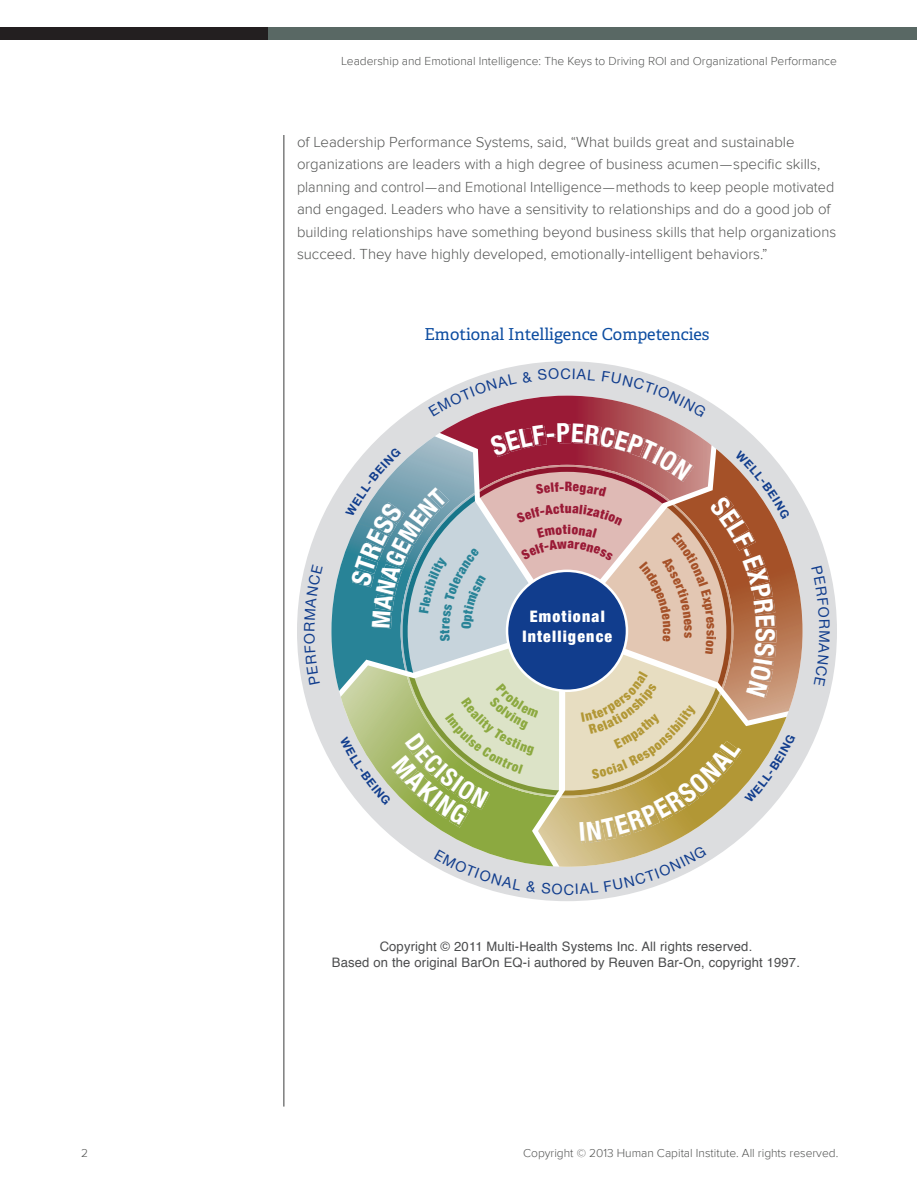
<style>
.page{position:relative;width:918px;height:1188px;background:#fff}
.page>*{position:absolute;margin:0;border:0;box-sizing:border-box;transform-origin:0 0}
.t1{font:16.5px "Adelle";color:#0d4da1}
.t2{font:900 condensed 15.9px/19px "Helvetica Neue";letter-spacing:.075em;color:#fff;text-align:center}
.t3{font:300 15px/22.5px "Proxima Nova";color:#535453}
.t4{font:14.55px "Helvetica Neue";color:#113d8d}
.t5{font:13.05px/15.6px "Helvetica";letter-spacing:.01em;color:#4b4c4d;text-align:center}
.t6{font:900 condensed 13.05px "Helvetica Neue";color:#288397}
.t7{font:900 condensed 13.05px "Helvetica Neue";color:#a55128}
.t8{font:300 12px "Proxima Nova";color:#535453}
</style>
<div class="page">
<div style="left:266px;top:27px;width:650px;height:13px;background:#596864"></div>
<div style="left:1px;top:27px;width:267px;height:13px;background:#231f20"></div>
<hr style="left:284px;top:135px;width:1px;height:972px;background:#3c3d3d">
<div style="left:297px;top:361px;width:540px;height:540px;background:#dcdddf;border-radius:50%"></div>
<svg style="left:331px;top:368px;width:472px;height:527px"></svg>
<p class="t8" style="left:341px;top:54px;width:497px">Leadership and Emotional Intelligence: The Keys to Driving ROI and Organizational Performance</p>
<p class="t3" style="left:297px;top:131px;width:541px">of Leadership Performance Systems, said, “What builds great and sustainable organizations are leaders with a high degree of business acumen—specific skills, planning and control—and Emotional Intelligence—methods to keep people motivated and engaged. Leaders who have a sensitivity to relationships and do a good job of building relationships have something beyond business skills that help organizations succeed. They have highly developed, emotionally-intelligent behaviors.”</p>
<p class="t1" style="left:424px;top:324px;width:287px">Emotional Intelligence Competencies</p>
<p class="t4" style="left:560px;top:365px;width:12px">C</p>
<p class="t2" style="left:522px;top:607px;width:91px">Emotional<br>Intelligence</p>
<p class="t6" style="left:437px;top:634px;width:6px;rotate:-90deg">t</p>
<p class="t7" style="left:676px;top:628px;width:8px;rotate:90deg">c</p>
<p class="t5" style="left:332px;top:939px;width:470px">Copyright © 2011 Multi-Health Systems Inc. All rights reserved.<br>Based on the original BarOn EQ-i authored by Reuven Bar-On, copyright 1997.</p>
<p class="t8" style="left:81px;top:1146px;width:8px">2</p>
<p class="t8" style="left:523px;top:1146px;width:317px">Copyright © 2013 Human Capital Institute. All rights reserved.</p>
</div>
